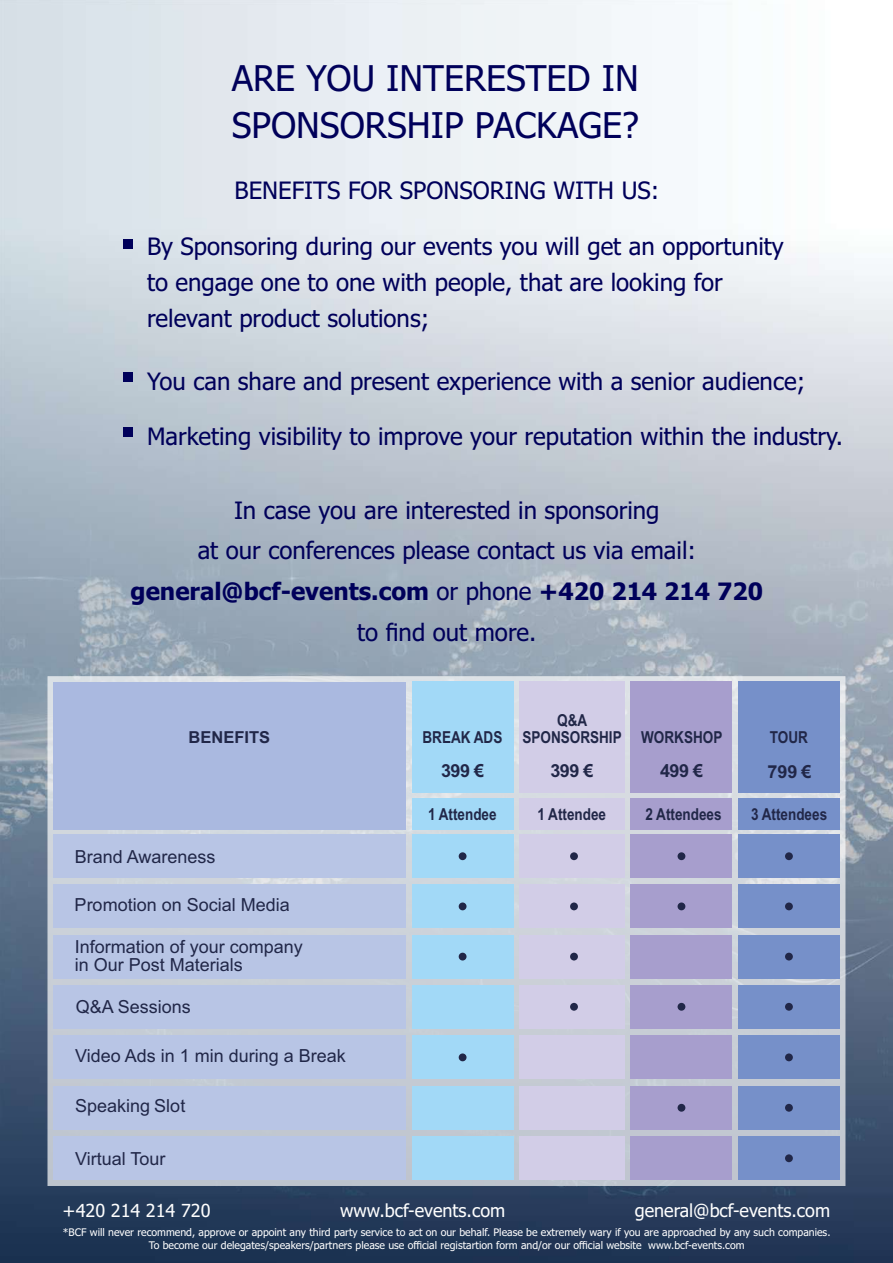
<style>
.page{position:relative;width:893px;height:1263px;background:#fff}
.page>*{position:absolute;margin:0;border:0;box-sizing:border-box;transform-origin:0 0}
.t1{font:35.55px/47.2px "Tahoma";color:#00005a}
.t2{font:24px/40.5px "Tahoma";color:#00005a;text-align:center}
.t3{font:18px/18.1px "Arial";color:#212748}
.t4{font:18px "Tahoma";color:#fefefe}
.t5{font:700 18px "Arial";letter-spacing:-.03em;color:#212748}
.t6{font:700 16.5px/17px "Arial Narrow";color:#212748;text-align:center}
.t7{font:700 16.5px "Arial";color:#212748}
.t8{font:10.5px/12.6px "Tahoma";color:#fefefe;text-align:center}
.s1{font-weight:700}
</style>
<div class="page">
<img style="left:0;top:0;width:893px;height:1263px">
<div style="left:123px;top:239px;width:10px;height:10px;background:#00005a"></div>
<div style="left:123px;top:372px;width:10px;height:10px;background:#00005a"></div>
<div style="left:123px;top:427px;width:10px;height:10px;background:#00005a"></div>
<svg style="left:48px;top:676px;width:797px;height:510px;background:#c7ced9"></svg>
<div style="left:53px;top:1086px;width:353px;height:43px;background:#b8c5e5"></div>
<div style="left:53px;top:1036px;width:353px;height:43px;background:#b8c5e5"></div>
<div style="left:53px;top:682px;width:353px;height:147px;background:#aab9e0"></div>
<div style="left:53px;top:1137px;width:353px;height:43px;background:#b8c5e5"></div>
<div style="left:53px;top:835px;width:353px;height:43px;background:#b8c5e5"></div>
<div style="left:53px;top:885px;width:353px;height:43px;background:#b8c5e5"></div>
<div style="left:53px;top:935px;width:353px;height:43px;background:#b8c5e5"></div>
<div style="left:53px;top:985px;width:353px;height:43px;background:#b8c5e5"></div>
<div style="left:738px;top:1036px;width:101px;height:43px;background:#7690c9"></div>
<div style="left:738px;top:682px;width:101px;height:111px;background:#7690c9"></div>
<div style="left:738px;top:1137px;width:101px;height:43px;background:#7690c9"></div>
<div style="left:738px;top:835px;width:101px;height:43px;background:#7690c9"></div>
<div style="left:738px;top:885px;width:101px;height:43px;background:#7690c9"></div>
<div style="left:738px;top:935px;width:101px;height:43px;background:#7690c9"></div>
<div style="left:738px;top:985px;width:101px;height:43px;background:#7690c9"></div>
<div style="left:785px;top:1053px;width:8px;height:8px;background:#212748;border-radius:50%"></div>
<div style="left:738px;top:1086px;width:101px;height:43px;background:#7690c9"></div>
<div style="left:785px;top:1104px;width:8px;height:8px;background:#212748;border-radius:50%"></div>
<div style="left:785px;top:1154px;width:8px;height:8px;background:#212748;border-radius:50%"></div>
<div style="left:785px;top:1003px;width:8px;height:8px;background:#212748;border-radius:50%"></div>
<div style="left:785px;top:953px;width:8px;height:7px;background:#212748;border-radius:50%"></div>
<div style="left:785px;top:902px;width:8px;height:8px;background:#212748;border-radius:50%"></div>
<div style="left:785px;top:852px;width:8px;height:8px;background:#212748;border-radius:50%"></div>
<div style="left:738px;top:798px;width:101px;height:31px;background:#7690c9"></div>
<div style="left:631px;top:1036px;width:101px;height:43px;background:#a79ecd"></div>
<div style="left:631px;top:1137px;width:101px;height:43px;background:#a79ecd"></div>
<div style="left:631px;top:682px;width:101px;height:111px;background:#a79ecd"></div>
<div style="left:631px;top:835px;width:101px;height:43px;background:#a79ecd"></div>
<div style="left:631px;top:885px;width:101px;height:43px;background:#a79ecd"></div>
<div style="left:631px;top:935px;width:101px;height:43px;background:#a79ecd"></div>
<div style="left:631px;top:985px;width:101px;height:43px;background:#a79ecd"></div>
<div style="left:631px;top:1086px;width:101px;height:43px;background:#a79ecd"></div>
<div style="left:678px;top:1104px;width:7px;height:8px;background:#212748;border-radius:50%"></div>
<div style="left:678px;top:1003px;width:7px;height:8px;background:#212748;border-radius:50%"></div>
<div style="left:678px;top:902px;width:7px;height:8px;background:#212748;border-radius:50%"></div>
<div style="left:678px;top:852px;width:7px;height:8px;background:#212748;border-radius:50%"></div>
<div style="left:631px;top:798px;width:101px;height:31px;background:#a79ecd"></div>
<div style="left:519px;top:1036px;width:105px;height:43px;background:#d2cde7"></div>
<div style="left:519px;top:682px;width:105px;height:111px;background:#d2cde7"></div>
<div style="left:519px;top:1137px;width:105px;height:43px;background:#d2cde7"></div>
<div style="left:519px;top:835px;width:105px;height:43px;background:#d2cde7"></div>
<div style="left:519px;top:885px;width:105px;height:43px;background:#d2cde7"></div>
<div style="left:519px;top:935px;width:105px;height:43px;background:#d2cde7"></div>
<div style="left:519px;top:985px;width:105px;height:43px;background:#d2cde7"></div>
<div style="left:519px;top:1086px;width:105px;height:43px;background:#d2cde7"></div>
<div style="left:570px;top:1003px;width:8px;height:8px;background:#212748;border-radius:50%"></div>
<div style="left:570px;top:953px;width:8px;height:7px;background:#212748;border-radius:50%"></div>
<div style="left:570px;top:902px;width:8px;height:8px;background:#212748;border-radius:50%"></div>
<div style="left:570px;top:852px;width:8px;height:8px;background:#212748;border-radius:50%"></div>
<div style="left:519px;top:798px;width:105px;height:31px;background:#d2cde7"></div>
<div style="left:412px;top:1036px;width:101px;height:43px;background:#a2d9f7"></div>
<div style="left:412px;top:682px;width:101px;height:111px;background:#a2d9f7"></div>
<div style="left:412px;top:1137px;width:101px;height:43px;background:#a2d9f7"></div>
<div style="left:412px;top:835px;width:101px;height:43px;background:#a2d9f7"></div>
<div style="left:412px;top:885px;width:101px;height:43px;background:#a2d9f7"></div>
<div style="left:412px;top:935px;width:101px;height:43px;background:#a2d9f7"></div>
<div style="left:412px;top:985px;width:101px;height:43px;background:#a2d9f7"></div>
<div style="left:459px;top:1053px;width:7px;height:8px;background:#212748;border-radius:50%"></div>
<div style="left:412px;top:1086px;width:101px;height:43px;background:#a2d9f7"></div>
<div style="left:459px;top:953px;width:7px;height:7px;background:#212748;border-radius:50%"></div>
<div style="left:459px;top:902px;width:7px;height:8px;background:#212748;border-radius:50%"></div>
<div style="left:459px;top:852px;width:7px;height:8px;background:#212748;border-radius:50%"></div>
<div style="left:412px;top:798px;width:101px;height:31px;background:#a2d9f7"></div>
<h1 class="t1" style="left:232px;top:57px;width:409px">ARE YOU INTERESTED IN<br>SPONSORSHIP PACKAGE?</h1>
<p class="t2" style="left:235px;top:172px;width:426px">BENEFITS FOR SPONSORING WITH US:</p>
<p class="t2" style="left:147px;top:230px;width:638px;line-height:36.2px;text-align:left">By Sponsoring during our events you will get an opportunity to engage one to one with people, that are looking for relevant product solutions;</p>
<p class="t2" style="left:147px;top:363px;width:660px">You can share and present experience with a senior audience;</p>
<p class="t2" style="left:147px;top:418px;width:698px">Marketing visibility to improve your reputation within the industry.</p>
<p class="t2" style="left:131px;top:492px;width:634px">In case you are interested in sponsoring<br>at our conferences please contact us via email: <span class="s1">general@bcf-events.com</span> or phone <span class="s1">+420 214 214 720 </span>to find out more.</p>
<p class="t6" style="left:522px;top:713px;width:101px">Q&amp;A<br>SPONSORSHIP</p>
<p class="t5" style="left:550px;top:764px;width:45px">399 €</p>
<p class="t6" style="left:537px;top:807px;width:70px">1 Attendee</p>
<p class="t7" style="left:189px;top:731px;width:83px">BENEFITS</p>
<p class="t6" style="left:770px;top:730px;width:40px">TOUR</p>
<p class="t5" style="left:767px;top:759px;width:46px">799 €</p>
<p class="t6" style="left:751px;top:807px;width:78px">3 Attendees</p>
<p class="t6" style="left:422px;top:730px;width:81px">BREAK ADS</p>
<p class="t5" style="left:441px;top:764px;width:45px">399 €</p>
<p class="t6" style="left:428px;top:807px;width:70px">1 Attendee</p>
<p class="t6" style="left:641px;top:730px;width:83px">WORKSHOP</p>
<p class="t5" style="left:660px;top:764px;width:45px">499 €</p>
<p class="t6" style="left:645px;top:807px;width:78px">2 Attendees</p>
<p class="t3" style="left:75px;top:849px;width:142px">Brand Awareness</p>
<p class="t3" style="left:75px;top:897px;width:217px">Promotion on Social Media</p>
<p class="t3" style="left:75px;top:939px;width:230px">Information of your company in Our Post Materials</p>
<p class="t3" style="left:76px;top:999px;width:117px">Q&amp;A Sessions</p>
<p class="t3" style="left:75px;top:1048px;width:272px">Video Ads in 1 min during a Break</p>
<p class="t3" style="left:75px;top:1099px;width:112px">Speaking Slot</p>
<p class="t3" style="left:75px;top:1151px;width:92px">Virtual Tour</p>
<p class="t4" style="left:63px;top:1203px;width:149px">+420 214 214 720</p>
<p class="t4" style="left:340px;top:1203px;width:167px">www.bcf-events.com</p>
<p class="t4" style="left:635px;top:1203px;width:197px">general@bcf-events.com</p>
<p class="t8" style="left:63px;top:1227px;width:769px">*BCF will never recommend, approve or appoint any third party service to act on our behalf. Please be extremely wary if you are approached by any such companies.<br>To become our delegates/speakers/partners please use official registartion form and/or our official website www.bcf-events.com</p>
</div>
